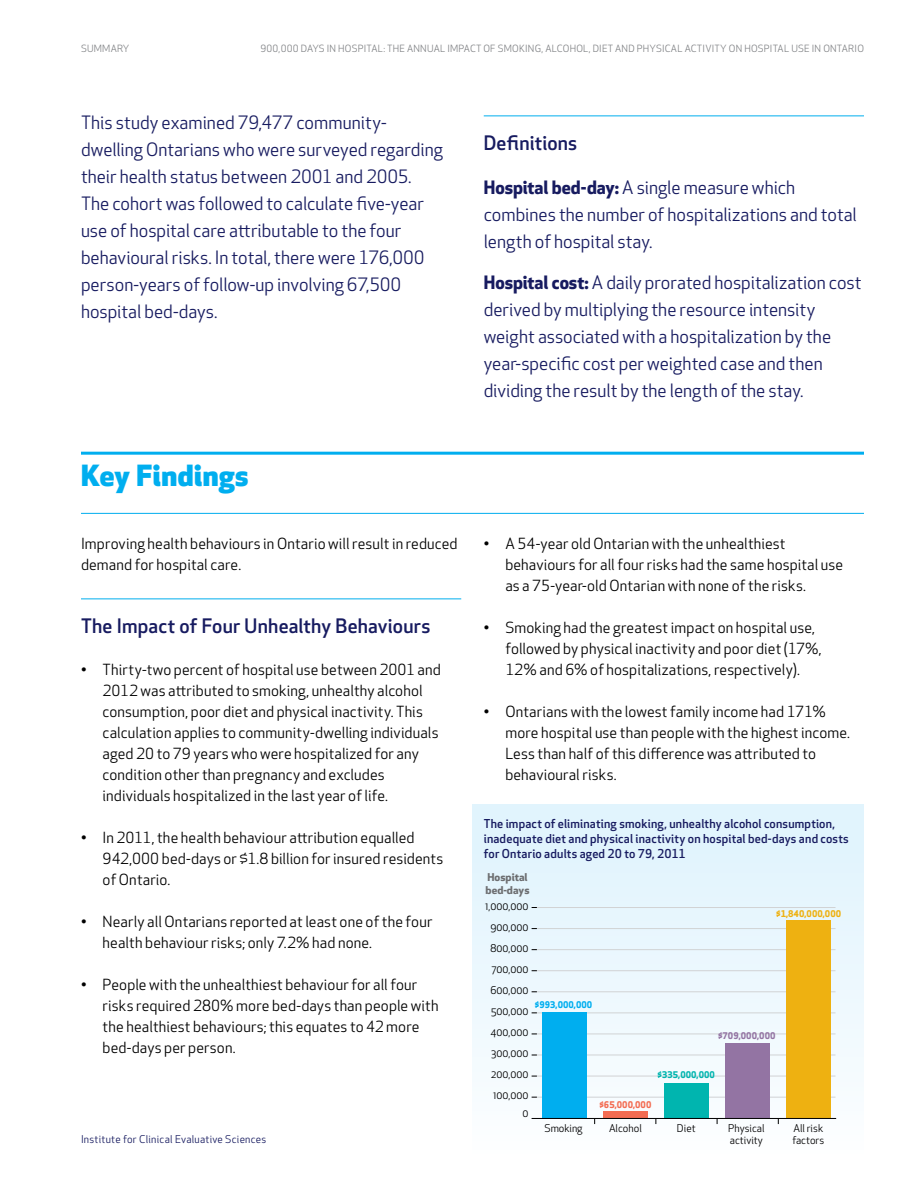
<style>
.page{position:relative;width:918px;height:1188px;background:#fff}
.page>*{position:absolute;margin:0;border:0;box-sizing:border-box;transform-origin:0 0}
.t1{font:800 28.5px "Apex New";letter-spacing:.02em;color:#00aeef}
.t2{font:500 19.5px "Apex New";letter-spacing:.01em;color:#171b60}
.t3{font:18px/27px "Apex New";color:#171b60}
.t4{font:15px/21px "Apex New";letter-spacing:.01em;color:#000}
.t5{font:500 12px/15px "Apex New";letter-spacing:.015em;color:#171b60}
.t6{font:10.5px/12px "Apex New";color:#000}
.t7{font:10.5px "Apex New";letter-spacing:.025em;color:#171b60}
.t8{font:700 10.5px/12.6px "Apex New";color:#6d6e71;scale:1.06 1}
.t9{font:9.75px "Apex New";letter-spacing:.025em;color:#808285}
.t10{font:700 9px "Apex New";color:#eeb111}
.t11{font:700 9px "Apex New";color:#00aeef}
.t12{font:700 9px "Apex New";color:#00b5af}
.t13{font:700 9px "Apex New";color:#9374a3}
.t14{font:700 9px "Apex New";color:#f36c52}
.s1{font-weight:700}
</style>
<div class="page">
<hr style="left:484px;top:116px;width:380px;height:1px;background:#00aeef">
<hr style="left:81px;top:452px;width:783px;height:3px;background:#00aeef">
<hr style="left:81px;top:513px;width:783px;height:1px;background:#00aeef">
<hr style="left:81px;top:598px;width:380px;height:1px;background:#00aeef">
<div style="left:472px;top:805px;width:392px;height:383px;background:linear-gradient(to bottom,#ddf2fc,#fdfdfd)"></div>
<hr style="left:537px;top:1034px;width:299px;height:1px;background:#d1d3d4">
<hr style="left:537px;top:1055px;width:299px;height:1px;background:#d1d3d4">
<hr style="left:537px;top:1076px;width:299px;height:1px;background:#d1d3d4">
<hr style="left:537px;top:1097px;width:299px;height:1px;background:#d1d3d4">
<hr style="left:537px;top:949px;width:299px;height:1px;background:#d1d3d4">
<hr style="left:537px;top:970px;width:299px;height:1px;background:#d1d3d4">
<hr style="left:537px;top:1013px;width:299px;height:1px;background:#d1d3d4">
<hr style="left:537px;top:991px;width:299px;height:1px;background:#d1d3d4">
<hr style="left:537px;top:928px;width:299px;height:1px;background:#d1d3d4">
<hr style="left:537px;top:907px;width:299px;height:1px;background:#d1d3d4">
<div style="left:542px;top:1012px;width:44px;height:106px;background:#00aeef"></div>
<div style="left:603px;top:1111px;width:44px;height:7px;background:#f36c52"></div>
<div style="left:664px;top:1083px;width:45px;height:35px;background:#00b5af"></div>
<div style="left:726px;top:1044px;width:44px;height:74px;background:#9374a3"></div>
<div style="left:787px;top:920px;width:44px;height:198px;background:#eeb111"></div>
<hr style="left:532px;top:1118px;width:304px;height:1px;background:#000">
<p class="t9" style="left:81px;top:43px;width:50px">SUMMARY</p>
<p class="t9" style="left:260px;top:43px;width:605px">900,000 DAYS IN HOSPITAL: THE ANNUAL IMPACT OF SMOKING, ALCOHOL, DIET AND PHYSICAL ACTIVITY ON HOSPITAL USE IN ONTARIO</p>
<p class="t3" style="left:81px;top:109px;width:363px">This study examined 79,477 community&shy;dwelling Ontarians who were surveyed regarding their health status between 2001 and 2005.<br>The cohort was followed to calculate five-year use of hospital care attributable to the four behavioural risks. In total, there were 176,000 person-years of follow-up involving 67,500 hospital bed-days.</p>
<h1 class="t1" style="left:81px;top:456px;width:169px">Key Findings</h1>
<p class="t4" style="left:81px;top:533px;width:378px">Improving health behaviours in Ontario will result in reduced demand for hospital care.</p>
<h2 class="t2" style="left:81px;top:613px;width:351px">The Impact of Four Unhealthy Behaviours</h2>
<p class="t4" style="left:103px;top:659px;width:340px;text-indent:-22px">• Thirty-two percent of hospital use between 2001 and 2012 was attributed to smoking, unhealthy alcohol consumption, poor diet and physical inactivity. This calculation applies to community-dwelling individuals aged 20 to 79 years who were hospitalized for any condition other than pregnancy and excludes individuals hospitalized in the last year of life.</p>
<p class="t4" style="left:103px;top:827px;width:342px;text-indent:-22px">• In 2011, the health behaviour attribution equalled<br>942,000 bed-days or $1.8 billion for insured residents of Ontario.</p>
<p class="t4" style="left:103px;top:911px;width:332px;text-indent:-22px">• Nearly all Ontarians reported at least one of the four health behaviour risks; only 7.2% had none.</p>
<p class="t4" style="left:103px;top:974px;width:338px;text-indent:-22px">• People with the unhealthiest behaviour for all four risks required 280% more bed-days than people with the healthiest behaviours; this equates to 42 more bed-days per person.</p>
<p class="t7" style="left:81px;top:1132px;width:187px">Institute for Clinical Evaluative Sciences</p>
<h2 class="t2" style="left:484px;top:130px;width:95px">Definitions</h2>
<p class="t3" style="left:484px;top:173px;width:375px"><span class="s1">Hospital bed-day:</span> A single measure which combines the number of hospitalizations and total length of hospital stay.</p>
<p class="t3" style="left:484px;top:269px;width:379px"><span class="s1">Hospital cost:</span> A daily prorated hospitalization cost derived by multiplying the resource intensity weight associated with a hospitalization by the year-specific cost per weighted case and then dividing the result by the length of the stay.</p>
<p class="t4" style="left:505px;top:533px;width:339px;text-indent:-22px">• A 54-year old Ontarian with the unhealthiest behaviours for all four risks had the same hospital use as a 75-year-old Ontarian with none of the risks.</p>
<p class="t4" style="left:505px;top:617px;width:318px;text-indent:-22px">• Smoking had the greatest impact on hospital use, followed by physical inactivity and poor diet (17%,<br>12% and 6% of hospitalizations, respectively).</p>
<p class="t4" style="left:505px;top:701px;width:346px;text-indent:-22px">• Ontarians with the lowest family income had 171% more hospital use than people with the highest income.<br>Less than half of this difference was attributed to behavioural risks.</p>
<p class="t5" style="left:484px;top:816px;width:367px">The impact of eliminating smoking, unhealthy alcohol consumption, inadequate diet and physical inactivity on hospital bed-days and costs for Ontario adults aged 20 to 79, 2011</p>
<p class="t8" style="left:486px;top:871px;width:43px">Hospital bed-days</p>
<p class="t6" style="left:485px;top:900px;width:45px">1,000,000</p>
<p class="t6" style="left:490px;top:921px;width:40px">900,000</p>
<p class="t6" style="left:491px;top:942px;width:40px">800,000</p>
<p class="t6" style="left:492px;top:963px;width:38px">700,000</p>
<p class="t6" style="left:490px;top:984px;width:40px">600,000</p>
<p class="t11" style="left:535px;top:998px;width:59px">$993,000,000</p>
<p class="t6" style="left:491px;top:1005px;width:39px">500,000</p>
<p class="t6" style="left:491px;top:1026px;width:40px">400,000</p>
<p class="t6" style="left:491px;top:1047px;width:39px">300,000</p>
<p class="t6" style="left:491px;top:1068px;width:39px">200,000</p>
<p class="t10" style="left:776px;top:907px;width:66px">$1,840,000,000</p>
<p class="t13" style="left:718px;top:1030px;width:59px">$709,000,000</p>
<p class="t12" style="left:658px;top:1069px;width:59px">$335,000,000</p>
<p class="t6" style="left:493px;top:1089px;width:37px">100,000</p>
<p class="t6" style="left:523px;top:1107px;width:8px">0</p>
<p class="t14" style="left:599px;top:1098px;width:54px">$65,000,000</p>
<p class="t6" style="left:544px;top:1122px;width:40px">Smoking</p>
<p class="t6" style="left:609px;top:1122px;width:34px">Alcohol</p>
<p class="t6" style="left:677px;top:1122px;width:20px">Diet</p>
<p class="t6" style="left:728px;top:1122px;width:38px">Physical activity</p>
<p class="t6" style="left:792px;top:1122px;width:33px">All risk factors</p>
</div>
